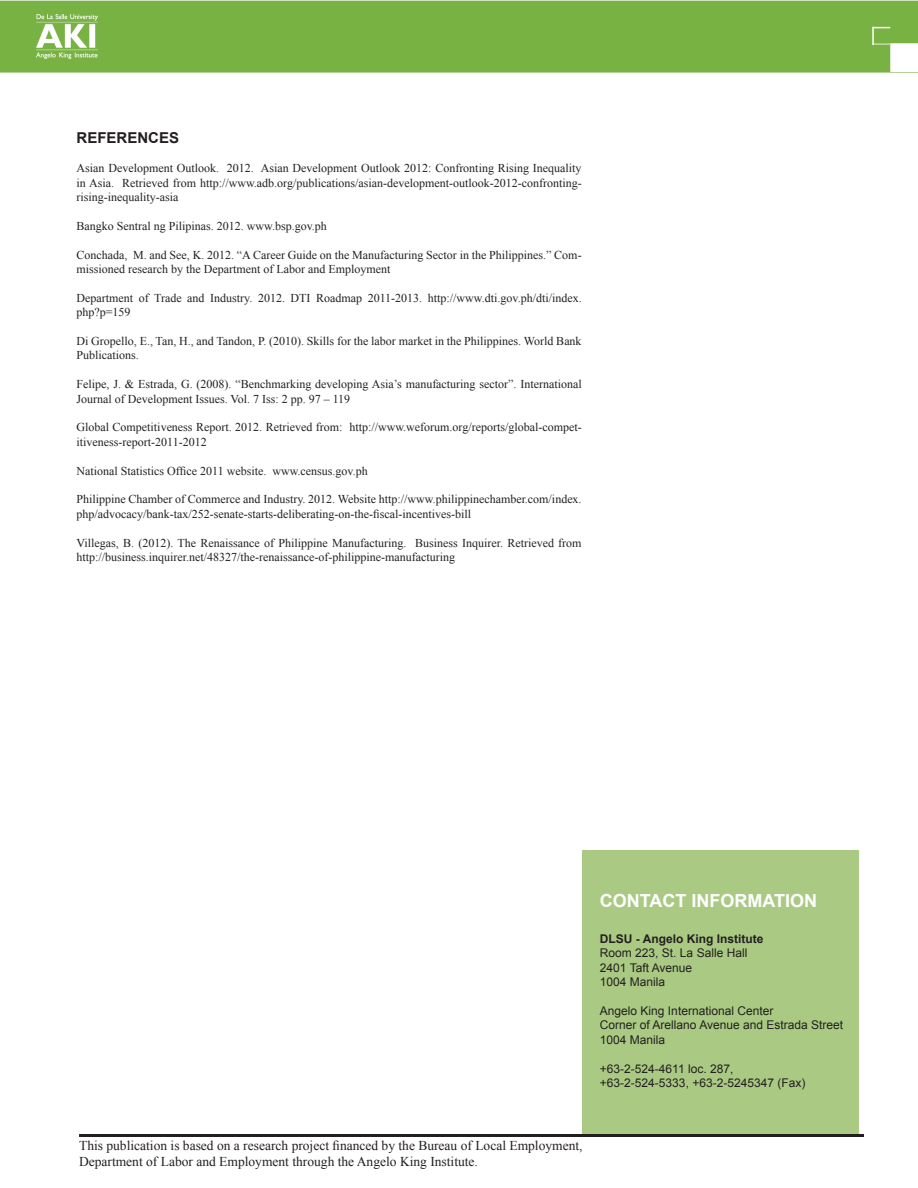
<style>
.page{position:relative;width:918px;height:1188px;background:#fff}
.page>*{position:absolute;margin:0;border:0;box-sizing:border-box;transform-origin:0 0}
.t1{font:700 18px "Arial";color:#fff}
.t2{font:700 15px "Arial";color:#231f20}
.t3{font:13.5px/16.2px "Times New Roman";color:#231f20}
.t4{font:12px/14.4px "Times New Roman";color:#231f20}
.t5{font:12px "Arial";color:#231f20}
.t6{font:700 12px "Arial";color:#231f20}
</style>
<div class="page">
<hr style="left:79px;top:1134px;width:785px;height:3px;background:#231f20">
<div style="left:0;top:1px;width:918px;height:72px;background:#77b242"></div>
<div style="left:891px;top:44px;width:27px;height:27px;background:#fff"></div>
<div style="left:890px;top:43px;width:28px;height:29px;border:2px solid #fff"></div>
<svg style="left:872px;top:27px;width:18px;height:18px"></svg>
<img style="left:36px;top:15px;width:62px;height:44px">
<p class="t2" style="left:77px;top:128px;width:104px">REFERENCES</p>
<p class="t4" style="left:77px;top:161px;width:507px;text-align:justify">Asian Development Outlook. 2012. Asian Development Outlook 2012: Confronting Rising Inequality in Asia. Retrieved from http://www.adb.org/publications/asian-development-outlook-2012-confronting&shy;rising-inequality-asia</p>
<p class="t4" style="left:77px;top:218px;width:252px">Bangko Sentral ng Pilipinas. 2012. www.bsp.gov.ph</p>
<p class="t4" style="left:77px;top:247px;width:507px">Conchada, M. and See, K. 2012. “A Career Guide on the Manufacturing Sector in the Philippines.” Com&shy;missioned research by the Department of Labor and Employment</p>
<p class="t4" style="left:77px;top:290px;width:507px">Department of Trade and Industry. 2012. DTI Roadmap 2011-2013. http://www.dti.gov.ph/dti/index. php?p=159</p>
<p class="t4" style="left:77px;top:334px;width:507px">Di Gropello, E., Tan, H., and Tandon, P. (2010). Skills for the labor market in the Philippines. World Bank<br>Publications.</p>
<p class="t4" style="left:77px;top:377px;width:507px">Felipe, J. &amp; Estrada, G. (2008). “Benchmarking developing Asia’s manufacturing sector”. International<br>Journal of Development Issues. Vol. 7 Iss: 2 pp. 97 – 119</p>
<p class="t4" style="left:77px;top:420px;width:507px">Global Competitiveness Report. 2012. Retrieved from: http://www.weforum.org/reports/global-compet&shy;itiveness-report-2011-2012</p>
<p class="t4" style="left:77px;top:463px;width:293px">National Statistics Office 2011 website. www.census.gov.ph</p>
<p class="t4" style="left:77px;top:492px;width:507px">Philippine Chamber of Commerce and Industry. 2012. Website http://www.philippinechamber.com/index. php/advocacy/bank-tax/252-senate-starts-deliberating-on-the-fiscal-incentives-bill</p>
<p class="t4" style="left:77px;top:535px;width:507px">Villegas, B. (2012). The Renaissance of Philippine Manufacturing. Business Inquirer. Retrieved from http://business.inquirer.net/48327/the-renaissance-of-philippine-manufacturing</p>
<p class="t1" style="left:600px;top:889px;width:219px">CONTACT INFORMATION</p>
<p class="t6" style="left:600px;top:931px;width:165px">DLSU - Angelo King Institute</p>
<p class="t5" style="left:600px;top:945px;width:149px">Room 223, St. La Salle Hall</p>
<p class="t5" style="left:600px;top:960px;width:94px">2401 Taft Avenue</p>
<p class="t5" style="left:600px;top:974px;width:67px">1004 Manila</p>
<p class="t5" style="left:600px;top:1003px;width:175px">Angelo King International Center</p>
<p class="t5" style="left:600px;top:1017px;width:245px">Corner of Arellano Avenue and Estrada Street</p>
<p class="t5" style="left:600px;top:1032px;width:67px">1004 Manila</p>
<p class="t5" style="left:600px;top:1061px;width:135px">+63-2-524-4611 loc. 287,</p>
<p class="t5" style="left:600px;top:1075px;width:207px">+63-2-524-5333, +63-2-5245347 (Fax)</p>
<p class="t3" style="left:79px;top:1137px;width:505px">This publication is based on a research project financed by the Bureau of Local Employment,<br>Department of Labor and Employment through the Angelo King Institute.</p>
</div>
